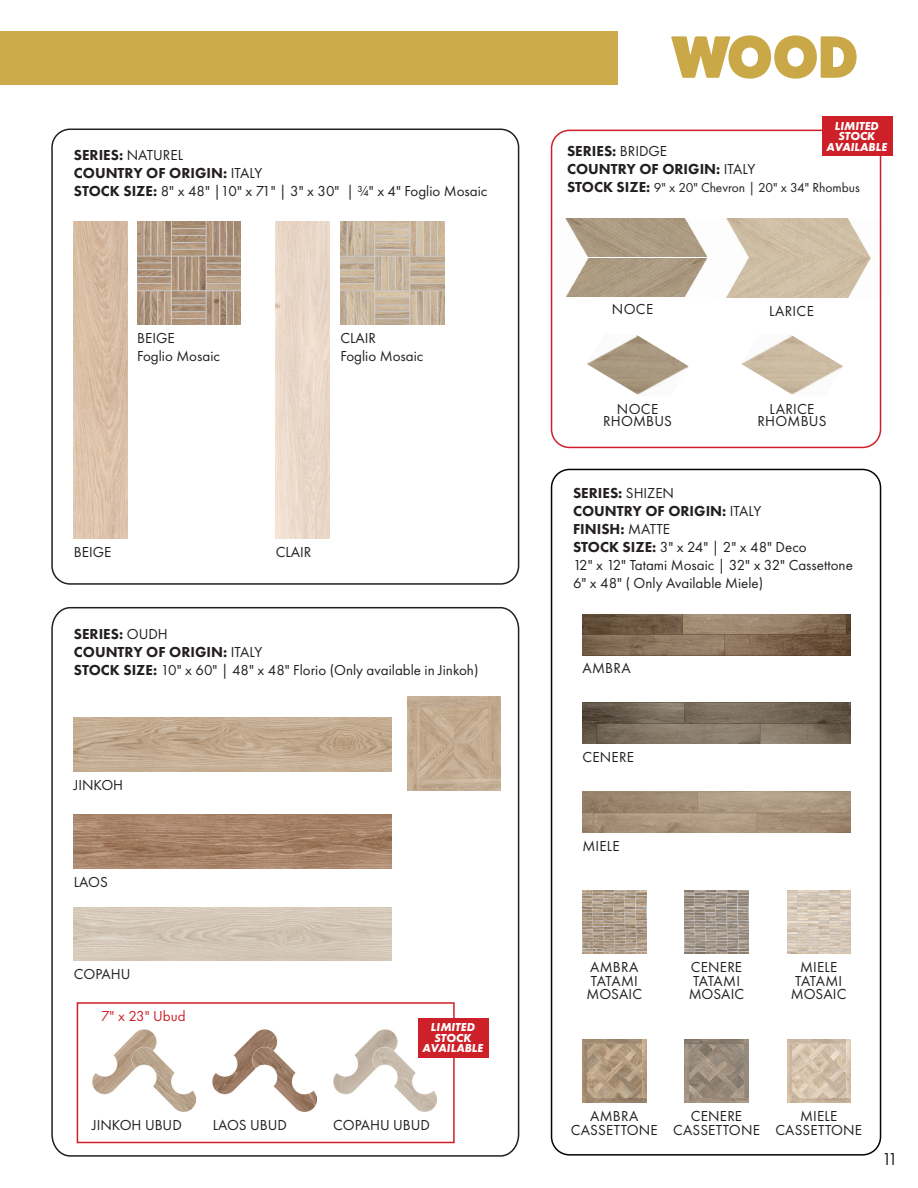
<style>
.page{position:relative;width:918px;height:1188px;background:#fff}
.page>*{position:absolute;margin:0;border:0;box-sizing:border-box;transform-origin:0 0}
.t1{font:800 60px "Fat Frank";color:#caa848}
.t2{font:18px "Futura PT";color:#231f20}
.t3{font:15px "Futura PT";color:#231f20}
.t4{font:800 15px "Futura PT";color:#231f20}
.t5{font:15px "Futura PT";color:#cf2029}
.t6{font:13.5px "Futura PT";color:#231f20}
.t7{font:italic 700 12px "Futura PT";color:#fff}
.s1{font-weight:400}
.s2{font-weight:800}
.s3{font-weight:800;font-size:15px}
</style>
<div class="page">
<img style="left:550px;top:219px;width:157px;height:77px">
<img style="left:726px;top:218px;width:156px;height:79px">
<div style="left:0;top:31px;width:618px;height:54px;background:#cdaa4c"></div>
<img style="left:74px;top:221px;width:53px;height:318px">
<img style="left:137px;top:221px;width:104px;height:104px">
<img style="left:276px;top:221px;width:53px;height:318px">
<img style="left:341px;top:221px;width:103px;height:104px">
<div style="left:51px;top:129px;width:468px;height:456px;border:2px solid #231f20;border-radius:18px"></div>
<svg style="left:51px;top:607px;width:469px;height:550px"></svg>
<div style="left:551px;top:130px;width:330px;height:318px;border:2px solid #cf2029;border-radius:18px"></div>
<div style="left:822px;top:117px;width:70px;height:39px;background:#cd2028"></div>
<div style="left:77px;top:1002px;width:378px;height:141px;border:2px solid #cf2029"></div>
<div style="left:418px;top:1018px;width:71px;height:40px;background:#cd2028"></div>
<img style="left:408px;top:697px;width:93px;height:93px">
<div style="left:551px;top:469px;width:330px;height:687px;border:2px solid #040503;border-radius:18px"></div>
<img style="left:583px;top:703px;width:267px;height:41px">
<img style="left:583px;top:792px;width:267px;height:41px">
<img style="left:583px;top:615px;width:267px;height:40px">
<img style="left:583px;top:890px;width:63px;height:64px">
<img style="left:685px;top:890px;width:63px;height:64px">
<img style="left:787px;top:890px;width:63px;height:64px">
<img style="left:583px;top:1040px;width:63px;height:63px">
<img style="left:685px;top:1040px;width:63px;height:63px">
<img style="left:787px;top:1040px;width:63px;height:63px">
<img style="left:741px;top:335px;width:102px;height:60px">
<img style="left:587px;top:335px;width:102px;height:60px">
<p class="t4" style="left:74px;top:146px;width:111px">SERIES: <span class="s1">NATUREL</span></p>
<p class="t4" style="left:74px;top:164px;width:190px">COUNTRY OF ORIGIN: <span class="s1">ITALY</span></p>
<p class="t3" style="left:74px;top:182px;width:415px"><span class="s2">STOCK SIZE:</span> 8" x 48" |10" x 71" | 3" x 30" | 3/4" x 4" Foglio Mosaic</p>
<p class="t3" style="left:137px;top:329px;width:39px">BEIGE</p>
<p class="t3" style="left:137px;top:347px;width:84px">Foglio Mosaic</p>
<p class="t3" style="left:341px;top:329px;width:37px">CLAIR</p>
<p class="t3" style="left:341px;top:347px;width:84px">Foglio Mosaic</p>
<p class="t3" style="left:74px;top:543px;width:39px">BEIGE</p>
<p class="t3" style="left:276px;top:543px;width:37px">CLAIR</p>
<p class="t4" style="left:74px;top:625px;width:95px">SERIES: <span class="s1">OUDH</span></p>
<p class="t4" style="left:74px;top:643px;width:190px">COUNTRY OF ORIGIN: <span class="s1">ITALY</span></p>
<p class="t3" style="left:74px;top:661px;width:406px"><span class="s2">STOCK SIZE:</span> 10" x 60" | 48" x 48" Florio (Only available in Jinkoh)</p>
<p class="t3" style="left:74px;top:776px;width:51px">JINKOH</p>
<p class="t3" style="left:74px;top:873px;width:36px">LAOS</p>
<p class="t3" style="left:74px;top:965px;width:58px">COPAHU</p>
<p class="t5" style="left:101px;top:1007px;width:86px">7" x 23" Ubud</p>
<p class="t3" style="left:92px;top:1117px;width:91px">JINKOH UBUD</p>
<p class="t3" style="left:213px;top:1117px;width:76px">LAOS UBUD</p>
<p class="t7" style="left:431px;top:1020px;width:46px">LIMITED</p>
<p class="t7" style="left:435px;top:1030px;width:38px">STOCK</p>
<p class="t7" style="left:423px;top:1041px;width:62px">AVAILABLE</p>
<p class="t3" style="left:333px;top:1117px;width:98px">COPAHU UBUD</p>
<p class="t1" style="left:672px;top:23px;width:187px">WOOD</p>
<p class="t7" style="left:835px;top:118px;width:46px">LIMITED</p>
<p class="t7" style="left:838px;top:129px;width:38px">STOCK</p>
<p class="t7" style="left:827px;top:139px;width:62px">AVAILABLE</p>
<p class="t4" style="left:567px;top:142px;width:102px">SERIES: <span class="s1">BRIDGE</span></p>
<p class="t4" style="left:567px;top:160px;width:190px">COUNTRY OF ORIGIN: <span class="s1">ITALY</span></p>
<p class="t6" style="left:567px;top:180px;width:294px"><span class="s3">STOCK SIZE:</span> 9" x 20" Chevron | 20" x 34" Rhombus</p>
<p class="t3" style="left:612px;top:301px;width:43px">NOCE</p>
<p class="t3" style="left:769px;top:302px;width:46px">LARICE</p>
<p class="t3" style="left:617px;top:401px;width:43px">NOCE</p>
<p class="t3" style="left:603px;top:413px;width:70px">RHOMBUS</p>
<p class="t3" style="left:770px;top:401px;width:46px">LARICE</p>
<p class="t3" style="left:758px;top:413px;width:70px">RHOMBUS</p>
<p class="t4" style="left:573px;top:484px;width:103px">SERIES: <span class="s1">SHIZEN</span></p>
<p class="t4" style="left:573px;top:502px;width:190px">COUNTRY OF ORIGIN: <span class="s1">ITALY</span></p>
<p class="t4" style="left:573px;top:520px;width:99px">FINISH: <span class="s1">MATTE</span></p>
<p class="t3" style="left:573px;top:538px;width:235px"><span class="s2">STOCK SIZE:</span> 3" x 24" | 2" x 48" Deco</p>
<p class="t3" style="left:573px;top:556px;width:281px">12" x 12" Tatami Mosaic | 32" x 32" Cassettone</p>
<p class="t3" style="left:573px;top:574px;width:192px">6" x 48" ( Only Available Miele)</p>
<p class="t3" style="left:583px;top:660px;width:50px">AMBRA</p>
<p class="t3" style="left:583px;top:748px;width:53px">CENERE</p>
<p class="t3" style="left:583px;top:837px;width:39px">MIELE</p>
<p class="t3" style="left:590px;top:958px;width:50px">AMBRA</p>
<p class="t3" style="left:591px;top:972px;width:48px">TATAMI</p>
<p class="t3" style="left:587px;top:985px;width:57px">MOSAIC</p>
<p class="t3" style="left:691px;top:958px;width:53px">CENERE</p>
<p class="t3" style="left:693px;top:972px;width:48px">TATAMI</p>
<p class="t3" style="left:689px;top:985px;width:57px">MOSAIC</p>
<p class="t3" style="left:800px;top:958px;width:39px">MIELE</p>
<p class="t3" style="left:795px;top:972px;width:48px">TATAMI</p>
<p class="t3" style="left:791px;top:985px;width:57px">MOSAIC</p>
<p class="t3" style="left:590px;top:1107px;width:50px">AMBRA</p>
<p class="t3" style="left:571px;top:1121px;width:88px">CASSETTONE</p>
<p class="t3" style="left:691px;top:1107px;width:53px">CENERE</p>
<p class="t3" style="left:673px;top:1121px;width:88px">CASSETTONE</p>
<p class="t3" style="left:800px;top:1107px;width:39px">MIELE</p>
<p class="t3" style="left:775px;top:1121px;width:88px">CASSETTONE</p>
<p class="t2" style="left:882px;top:1148px;width:18px">11</p>
</div>
